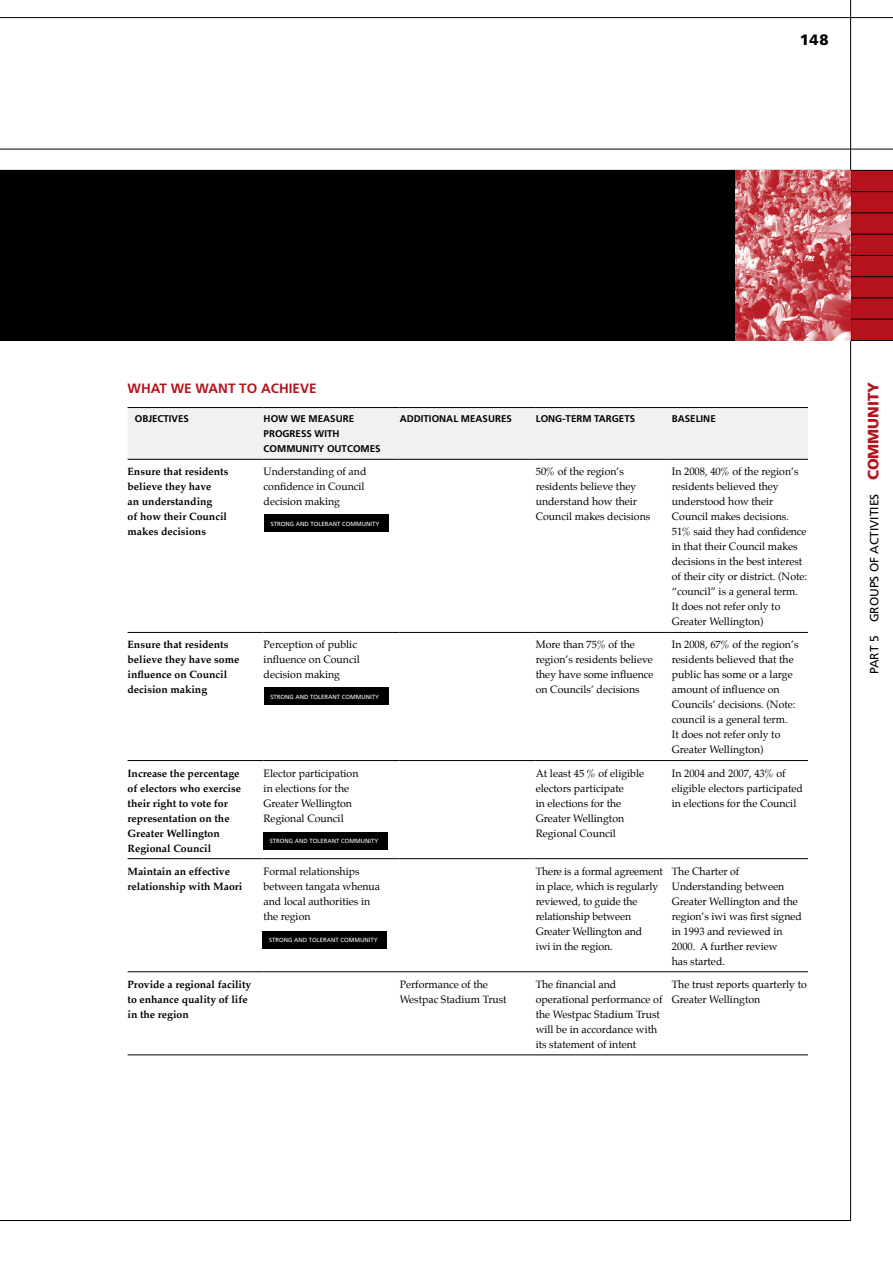
<style>
.page{position:relative;width:893px;height:1263px;background:#fff}
.page>*{position:absolute;margin:0;border:0;box-sizing:border-box;transform-origin:0 0}
.t1{font:900 15px "Frutiger";color:#000}
.t2{font:900 15px "Frutiger";color:#b5121b}
.t3{font:700 13.5px "Frutiger";color:#b5121b}
.t4{font:12px "Frutiger";color:#000}
.t5{font:10.5px/15px "Palatino";color:#000}
.t6{font:700 10.5px/15px "Palatino";color:#000}
.t7{font:700 9.75px/15px "Frutiger";color:#000}
.t8{font:6px "Frutiger";color:#fff}
.s1{font-weight:900;font-size:15px;color:#b5121b}
</style>
<div class="page">
<div style="left:128px;top:408px;width:680px;height:51px;background:#f1f1f2"></div>
<hr style="left:128px;top:459px;width:136px;height:1px;background:#000">
<hr style="left:264px;top:459px;width:136px;height:1px;background:#000">
<hr style="left:400px;top:459px;width:136px;height:1px;background:#000">
<hr style="left:536px;top:459px;width:136px;height:1px;background:#000">
<hr style="left:672px;top:459px;width:136px;height:1px;background:#000">
<hr style="left:128px;top:632px;width:136px;height:1px;background:#000">
<hr style="left:264px;top:632px;width:136px;height:1px;background:#000">
<hr style="left:400px;top:632px;width:136px;height:1px;background:#000">
<hr style="left:536px;top:632px;width:136px;height:1px;background:#000">
<hr style="left:672px;top:632px;width:136px;height:1px;background:#000">
<hr style="left:128px;top:760px;width:136px;height:1px;background:#000">
<hr style="left:264px;top:760px;width:136px;height:1px;background:#000">
<hr style="left:400px;top:760px;width:136px;height:1px;background:#000">
<hr style="left:536px;top:760px;width:136px;height:1px;background:#000">
<hr style="left:672px;top:760px;width:136px;height:1px;background:#000">
<hr style="left:128px;top:858px;width:136px;height:1px;background:#000">
<hr style="left:264px;top:858px;width:136px;height:1px;background:#000">
<hr style="left:400px;top:858px;width:136px;height:1px;background:#000">
<hr style="left:536px;top:858px;width:136px;height:1px;background:#000">
<hr style="left:672px;top:858px;width:136px;height:1px;background:#000">
<hr style="left:128px;top:971px;width:136px;height:1px;background:#000">
<hr style="left:264px;top:971px;width:136px;height:1px;background:#000">
<hr style="left:400px;top:971px;width:136px;height:1px;background:#000">
<hr style="left:536px;top:971px;width:136px;height:1px;background:#000">
<hr style="left:672px;top:971px;width:136px;height:1px;background:#000">
<hr style="left:128px;top:1054px;width:136px;height:1px;background:#000">
<hr style="left:264px;top:1054px;width:136px;height:1px;background:#000">
<hr style="left:400px;top:1054px;width:136px;height:1px;background:#000">
<hr style="left:536px;top:1054px;width:136px;height:1px;background:#000">
<hr style="left:672px;top:1054px;width:136px;height:1px;background:#000">
<hr style="left:128px;top:407px;width:136px;height:1px;background:#000">
<hr style="left:264px;top:407px;width:136px;height:1px;background:#000">
<hr style="left:400px;top:407px;width:136px;height:1px;background:#000">
<hr style="left:536px;top:407px;width:136px;height:1px;background:#000">
<hr style="left:672px;top:407px;width:136px;height:1px;background:#000">
<div style="left:264px;top:515px;width:125px;height:17px;background:#000"></div>
<div style="left:264px;top:688px;width:124px;height:17px;background:#000"></div>
<div style="left:263px;top:832px;width:125px;height:17px;background:#000"></div>
<div style="left:263px;top:931px;width:124px;height:17px;background:#000"></div>
<div style="left:0;top:170px;width:850px;height:170px;background:#000"></div>
<div style="left:850px;top:170px;width:43px;height:170px;background:#b5121b"></div>
<hr style="left:849px;top:191px;width:44px;height:1px;background:#000">
<hr style="left:849px;top:213px;width:44px;height:1px;background:#000">
<hr style="left:849px;top:234px;width:44px;height:1px;background:#000">
<hr style="left:849px;top:255px;width:44px;height:1px;background:#000">
<hr style="left:850px;top:276px;width:43px;height:1px;background:#000">
<hr style="left:850px;top:298px;width:43px;height:1px;background:#000">
<hr style="left:850px;top:319px;width:43px;height:1px;background:#000">
<hr style="left:0;top:149px;width:893px;height:1px;background:#000">
<hr style="left:0;top:17px;width:893px;height:1px;background:#000">
<hr style="left:0;top:170px;width:893px;height:1px;background:#000">
<hr style="left:850px;top:0;width:1px;height:1221px;background:#000">
<hr style="left:0;top:340px;width:893px;height:1px;background:#000">
<hr style="left:0;top:1220px;width:851px;height:1px;background:#000">
<img style="left:735px;top:170px;width:115px;height:171px">
<h1 class="t1" style="left:800px;top:31px;width:31px">148</h1>
<p class="t3" style="left:128px;top:380px;width:190px">WHAT WE WANT TO ACHIEVE</p>
<h1 class="t2" style="left:864px;top:393px;width:12px;rotate:-90deg">Y</h1>
<p class="t7" style="left:135px;top:411px;width:55px">OBJECTIVES</p>
<p class="t7" style="left:264px;top:411px;width:117px">HOW WE MEASURE<br>PROGRESS WITH<br>COMM UNITY OUTCOM ES</p>
<p class="t7" style="left:400px;top:411px;width:8px">ADD</p>
<p class="t7" style="left:421px;top:411px;width:91px">ITIONAL MEASURES</p>
<p class="t7" style="left:536px;top:411px;width:100px">LONG-TERM TARGETS</p>
<p class="t7" style="left:672px;top:411px;width:45px">BASELINE</p>
<p class="t6" style="left:128px;top:464px;width:102px">Ensure that residents believe they have<br>an understanding<br>of how their Council makes decisions</p>
<p class="t5" style="left:264px;top:464px;width:104px">Understanding of and confidence in Council decision making</p>
<p class="t5" style="left:536px;top:464px;width:116px">50% of the region’s residents believe they understand how their<br>Council makes decisions</p>
<p class="t5" style="left:672px;top:464px;width:137px">In 2008, 40% of the region’s residents believed they understood how their<br>Council makes decisions.<br>51% said they had confidence in that their Council makes decisions in the best interest of their city or district. (Note: “council” is a general term.<br>It does not refer only to<br>Greater Wellington)</p>
<p class="t6" style="left:128px;top:637px;width:113px">Ensure that residents believe they have some influence on Council decision making</p>
<p class="t5" style="left:264px;top:637px;width:98px">Perception of public influence on Council decision making</p>
<p class="t5" style="left:536px;top:637px;width:119px">More than 75% of the region’s residents believe they have some influence on Councils’ decisions</p>
<p class="t5" style="left:672px;top:637px;width:128px">In 2008, 67% of the region’s residents believed that the public has some or a large amount of influence on<br>Councils’ decisions. (Note: council is a general term.<br>It does not refer only to<br>Greater Wellington)</p>
<p class="t6" style="left:128px;top:765px;width:115px">Increase the percentage of electors who exercise their right to vote for representation on the<br>Greater Wellington<br>Regional Council</p>
<p class="t5" style="left:264px;top:765px;width:96px">Elector participation in elections for the<br>Greater Wellington<br>Regional Council</p>
<p class="t5" style="left:536px;top:765px;width:110px">At least 45 % of eligible electors participate<br>in elections for the<br>Greater Wellington<br>Regional Council</p>
<p class="t5" style="left:672px;top:765px;width:133px">In 2004 and 2007, 43% of eligible electors participated in elections for the Council</p>
<p class="t6" style="left:128px;top:863px;width:116px">Maintain an effective relationship with Maori</p>
<p class="t5" style="left:264px;top:863px;width:118px">Formal relationships between tangata whenua and local authorities in the region</p>
<p class="t5" style="left:536px;top:864px;width:128px">There is a formal agreement in place, which is regularly reviewed, to guide the relationship between<br>Greater Wellington and<br>iwi in the region.</p>
<p class="t5" style="left:672px;top:864px;width:132px">The Charter of<br>Understanding between<br>Greater Wellington and the region’s iwi was first signed in 1993 and reviewed in<br>2000. A further review<br>has started.</p>
<p class="t6" style="left:128px;top:976px;width:125px">Provide a regional facility to enhance quality of life in the region</p>
<p class="t5" style="left:400px;top:977px;width:108px">Performance of the<br>Westpac Stadium Trust</p>
<p class="t5" style="left:536px;top:977px;width:128px">The financial and operational performance of the Westpac Stadium Trust will be in accordance with its statement of intent</p>
<p class="t5" style="left:672px;top:977px;width:137px">The trust reports quarterly to<br>Greater Wellington</p>
<p class="t4" style="left:867px;top:674px;width:282px;rotate:-90deg">PART 5 GROU PS OF ACTIVITIES <span class="s1">COMMUNIT</span></p>
<p class="t8" style="left:271px;top:520px;width:8px">STRONG</p>
<p class="t8" style="left:296px;top:520px;width:23px">AN D TOLERANT</p>
<p class="t8" style="left:342px;top:520px;width:39px">COMMUNITY</p>
<p class="t8" style="left:270px;top:693px;width:8px">STRONG</p>
<p class="t8" style="left:295px;top:693px;width:23px">AN D TOLERANT</p>
<p class="t8" style="left:342px;top:693px;width:39px">COMMUNITY</p>
<p class="t8" style="left:270px;top:837px;width:8px">STRONG</p>
<p class="t8" style="left:295px;top:837px;width:23px">AN D TOLERANT</p>
<p class="t8" style="left:341px;top:837px;width:39px">COMMUNITY</p>
<p class="t8" style="left:269px;top:936px;width:8px">STRONG</p>
<p class="t8" style="left:294px;top:936px;width:23px">AN D TOLERANT</p>
<p class="t8" style="left:340px;top:936px;width:39px">COMMUNITY</p>
</div>
